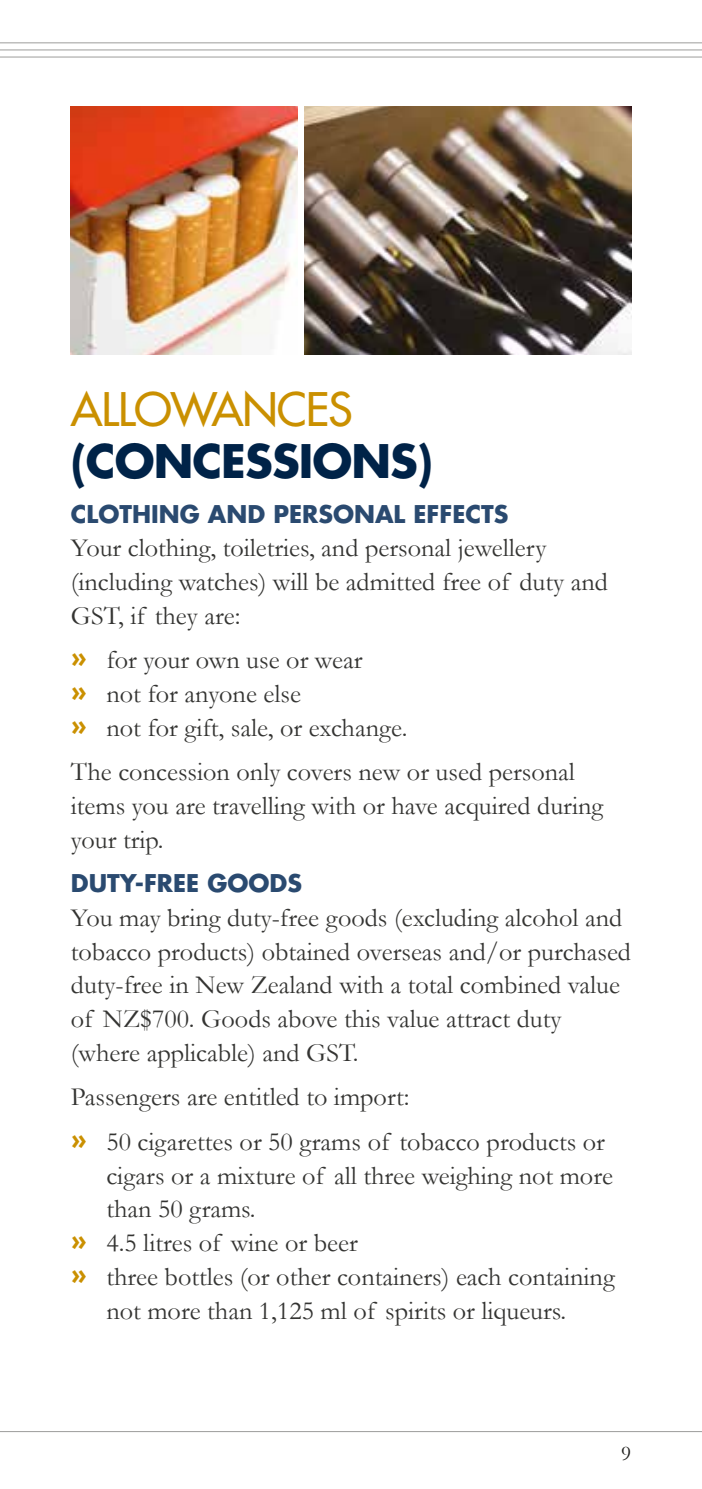
<style>
.page{position:relative;width:702px;height:1489px;background:#fff}
.page>*{position:absolute;margin:0;border:0;box-sizing:border-box;transform-origin:0 0}
.t1{font:700 45px "Futura";letter-spacing:-.02em;color:#002348}
.t2{font:45px "Futura";letter-spacing:-.02em;color:#ca9000}
.t3{font:26.25px/33.8px "Garamond";color:#343432}
.t4{font:700 23.75px "Futura";color:#2a4a70}
.t5{font:21.25px "Garamond";color:#1d1d1b}
.s1{font-family:"Futura";font-weight:700;color:#ca9000}
</style>
<div class="page">
<hr style="left:0;top:42px;width:702px;height:1px;background:#9d9d9c">
<hr style="left:0;top:49px;width:702px;height:1px;background:#9d9d9c">
<hr style="left:0;top:57px;width:702px;height:1px;background:#9d9d9c">
<hr style="left:0;top:1430px;width:702px;height:1px;background:#9d9d9c">
<img style="left:71px;top:106px;width:227px;height:248px">
<img style="left:305px;top:106px;width:326px;height:248px">
<h1 class="t2" style="left:71px;top:380px;width:283px">ALLOWANCES</h1>
<h1 class="t1" style="left:71px;top:430px;width:363px">(CONCESSIONS)</h1>
<p class="t4" style="left:71px;top:497px;width:439px">CLOTHING AND PERSONAL EFFECTS</p>
<p class="t3" style="left:71px;top:531px;width:538px">Your clothing, toiletries, and personal jewellery (including watches) will be admitted free of duty and<br>GST, if they are:</p>
<p class="t3" style="left:71px;top:643px;width:338px"><span class="s1">»</span> for your own use or wear<br><span class="s1">»</span> not for anyone else<br><span class="s1">»</span> not for gift, sale, or exchange.</p>
<p class="t3" style="left:71px;top:754px;width:533px">The concession only covers new or used personal items you are travelling with or have acquired during your trip.</p>
<p class="t4" style="left:71px;top:866px;width:232px">DUTY-FREE GOODS</p>
<p class="t3" style="left:71px;top:900px;width:561px">You may bring duty-free goods (excluding alcohol and tobacco products) obtained overseas and/or purchased duty-free in New Zealand with a total combined value of NZ$700. Goods above this value attract duty (where applicable) and GST.</p>
<p class="t3" style="left:71px;top:1074px;width:535px;line-height:44.5px">Passengers are entitled to import:<br><span class="s1">»</span> 50 cigarettes or 50 grams of tobacco products or</p>
<p class="t3" style="left:106px;top:1158px;width:508px">cigars or a mixture of all three weighing not more</p>
<p class="t3" style="left:106px;top:1191px;width:151px">than 50 grams.</p>
<p class="t3" style="left:71px;top:1225px;width:288px"><span class="s1">»</span> 4.5 litres of wine or beer</p>
<p class="t3" style="left:71px;top:1259px;width:545px"><span class="s1">»</span> three bottles (or other containers) each containing</p>
<p class="t3" style="left:106px;top:1293px;width:461px">not more than 1,125 ml of spirits or liqueurs.</p>
<p class="t5" style="left:621px;top:1440px;width:11px">9</p>
</div>
